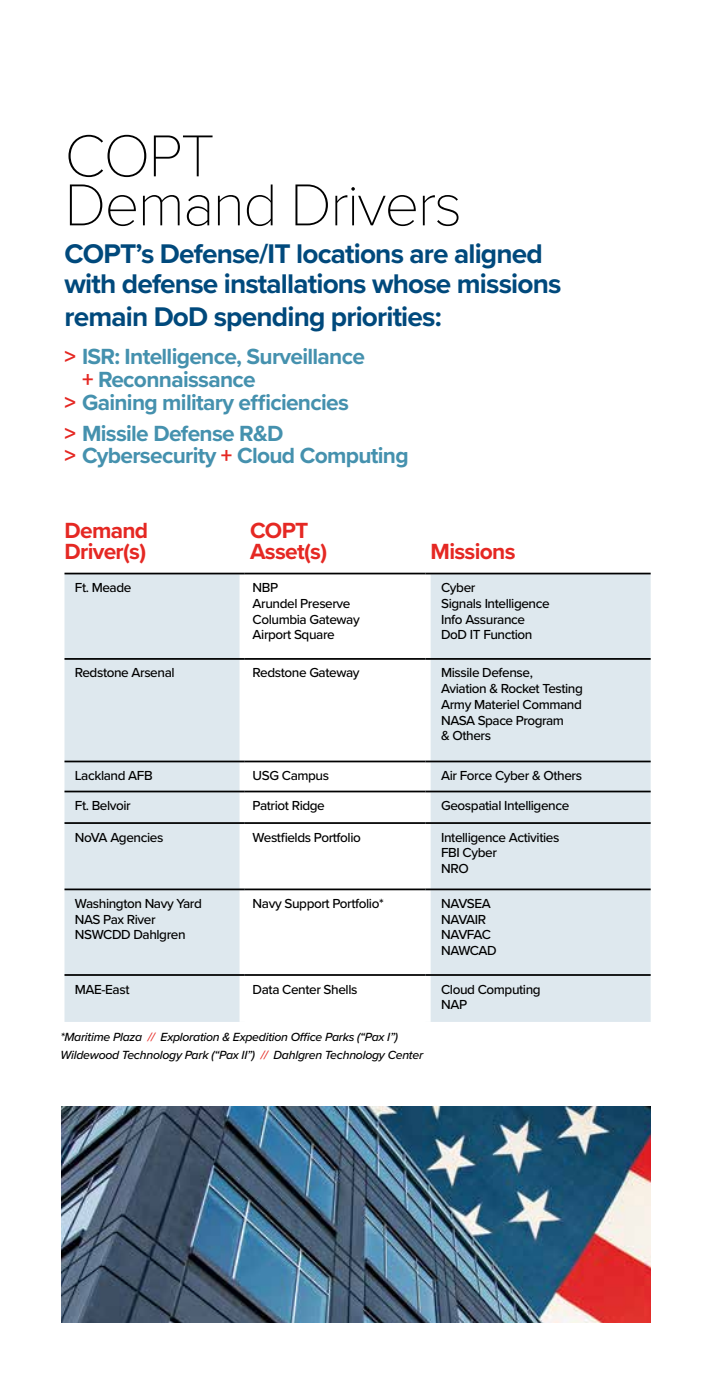
<style>
.page{position:relative;width:714px;height:1386px;background:#fff}
.page>*{position:absolute;margin:0;border:0;box-sizing:border-box;transform-origin:0 0}
.t1{font:100 61.25px/49px "Proxima Nova T";letter-spacing:-.03em;color:#000}
.t2{font:700 28px/29.8px "Proxima Nova";letter-spacing:-.03em;color:#00497c}
.t3{font:700 22.75px/22.8px "Proxima Nova";letter-spacing:-.03em;color:#4591ae}
.t4{font:700 22.75px/20.1px "Proxima Nova";letter-spacing:-.03em;color:#e52823}
.t5{font:500 13.65px/15.8px "Proxima Nova";letter-spacing:-.03em;color:#000}
.t6{font:italic 500 12.25px/17.5px "Proxima Nova";letter-spacing:-.02em;color:#000}
.s1{color:#e52823}
</style>
<div class="page">
<svg style="left:65px;top:574px;width:586px;height:448px;fill:#dee8ee"></svg>
<div style="left:240px;top:574px;width:10px;height:84px;background:#fff"></div>
<div style="left:240px;top:660px;width:10px;height:101px;background:#fff"></div>
<div style="left:240px;top:762px;width:10px;height:29px;background:#fff"></div>
<div style="left:240px;top:792px;width:10px;height:30px;background:#fff"></div>
<div style="left:240px;top:824px;width:10px;height:65px;background:#fff"></div>
<div style="left:240px;top:890px;width:10px;height:84px;background:#fff"></div>
<div style="left:240px;top:976px;width:10px;height:46px;background:#fff"></div>
<div style="left:420px;top:574px;width:11px;height:84px;background:#fff"></div>
<div style="left:420px;top:660px;width:11px;height:101px;background:#fff"></div>
<div style="left:420px;top:762px;width:11px;height:29px;background:#fff"></div>
<div style="left:420px;top:792px;width:11px;height:30px;background:#fff"></div>
<div style="left:420px;top:824px;width:11px;height:65px;background:#fff"></div>
<div style="left:420px;top:890px;width:11px;height:84px;background:#fff"></div>
<div style="left:420px;top:976px;width:11px;height:46px;background:#fff"></div>
<hr style="left:65px;top:573px;width:180px;height:1px;background:#000">
<hr style="left:245px;top:573px;width:180px;height:1px;background:#000">
<hr style="left:425px;top:573px;width:226px;height:1px;background:#000">
<hr style="left:65px;top:658px;width:180px;height:2px;background:#000">
<hr style="left:245px;top:658px;width:180px;height:2px;background:#000">
<hr style="left:425px;top:658px;width:226px;height:2px;background:#000">
<hr style="left:65px;top:761px;width:180px;height:1px;background:#000">
<hr style="left:245px;top:761px;width:180px;height:1px;background:#000">
<hr style="left:425px;top:761px;width:226px;height:1px;background:#000">
<hr style="left:65px;top:791px;width:180px;height:1px;background:#000">
<hr style="left:245px;top:791px;width:180px;height:1px;background:#000">
<hr style="left:425px;top:791px;width:226px;height:1px;background:#000">
<hr style="left:65px;top:822px;width:180px;height:2px;background:#000">
<hr style="left:245px;top:822px;width:180px;height:2px;background:#000">
<hr style="left:425px;top:822px;width:226px;height:2px;background:#000">
<hr style="left:65px;top:889px;width:180px;height:1px;background:#000">
<hr style="left:245px;top:889px;width:180px;height:1px;background:#000">
<hr style="left:425px;top:889px;width:226px;height:1px;background:#000">
<hr style="left:65px;top:974px;width:180px;height:2px;background:#000">
<hr style="left:245px;top:974px;width:180px;height:2px;background:#000">
<hr style="left:425px;top:974px;width:226px;height:2px;background:#000">
<img style="left:61px;top:1107px;width:590px;height:216px">
<h1 class="t1" style="left:65px;top:127px;width:399px">COPT<br>Demand Drivers</h1>
<h2 class="t2" style="left:65px;top:238px;width:498px">COPT’s Defense/IT locations are aligned with defense installations whose missions</h2>
<h2 class="t2" style="left:65px;top:301px;width:379px">remain DoD spending priorities:</h2>
<h3 class="t3" style="left:65px;top:345px;width:302px"><span class="s1">&gt;</span> ISR: Intelligence, Surveillance</h3>
<h3 class="t3" style="left:82px;top:368px;width:175px"><span class="s1">+</span> Reconnaissance</h3>
<h3 class="t3" style="left:65px;top:391px;width:286px"><span class="s1">&gt;</span> Gaining military efficiencies</h3>
<h3 class="t3" style="left:65px;top:421px;width:346px"><span class="s1">&gt;</span> Missile Defense R&amp;D<br><span class="s1">&gt;</span> Cybersecurity <span class="s1">+</span> Cloud Computing</h3>
<h3 class="t4" style="left:65px;top:520px;width:85px">Demand<br>Driver(s)</h3>
<h3 class="t4" style="left:250px;top:520px;width:79px">COPT<br>Asset(s)</h3>
<h3 class="t4" style="left:431px;top:540px;width:86px">Missions</h3>
<p class="t5" style="left:75px;top:579px;width:58px">Ft. Meade</p>
<p class="t5" style="left:253px;top:579px;width:109px">NBP<br>Arundel Preserve<br>Columbia Gateway<br>Airport Square</p>
<p class="t5" style="left:441px;top:579px;width:110px">Cyber<br>Signals Intelligence<br>Info Assurance<br>DoD IT Function</p>
<p class="t5" style="left:75px;top:665px;width:101px">Redstone Arsenal</p>
<p class="t5" style="left:253px;top:665px;width:108px">Redstone Gateway</p>
<p class="t5" style="left:441px;top:665px;width:143px">Missile Defense,<br>Aviation &amp; Rocket Testing<br>Army Materiel Command<br>NASA Space Program<br>&amp; Others</p>
<p class="t5" style="left:75px;top:767px;width:79px">Lackland AFB</p>
<p class="t5" style="left:253px;top:767px;width:78px">USG Campus</p>
<p class="t5" style="left:441px;top:767px;width:142px">Air Force Cyber &amp; Others</p>
<p class="t5" style="left:75px;top:797px;width:57px">Ft. Belvoir</p>
<p class="t5" style="left:253px;top:797px;width:74px">Patriot Ridge</p>
<p class="t5" style="left:441px;top:797px;width:130px">Geospatial Intelligence</p>
<p class="t5" style="left:75px;top:829px;width:90px">NoVA Agencies</p>
<p class="t5" style="left:253px;top:829px;width:110px">Westfields Portfolio</p>
<p class="t5" style="left:441px;top:829px;width:120px">Intelligence Activities<br>FBI Cyber<br>NRO</p>
<p class="t5" style="left:75px;top:895px;width:129px">Washington Navy Yard<br>NAS Pax River<br>NSWCDD Dahlgren</p>
<p class="t5" style="left:253px;top:895px;width:133px">Navy Support Portfolio*</p>
<p class="t5" style="left:441px;top:895px;width:57px">NAVSEA<br>NAVAIR<br>NAVFAC<br>NAWCAD</p>
<p class="t5" style="left:75px;top:981px;width:56px">MAE-East</p>
<p class="t5" style="left:253px;top:981px;width:106px">Data Center Shells</p>
<p class="t5" style="left:441px;top:981px;width:101px">Cloud Computing<br>NAP</p>
<p class="t6" style="left:60px;top:1028px;width:364px">*Maritime Plaza <span class="s1">//</span> Exploration &amp; Expedition Office Parks (“Pax I”)<br>Wildewood Technology Park (“Pax II”) <span class="s1">//</span> Dahlgren Technology Center</p>
</div>
